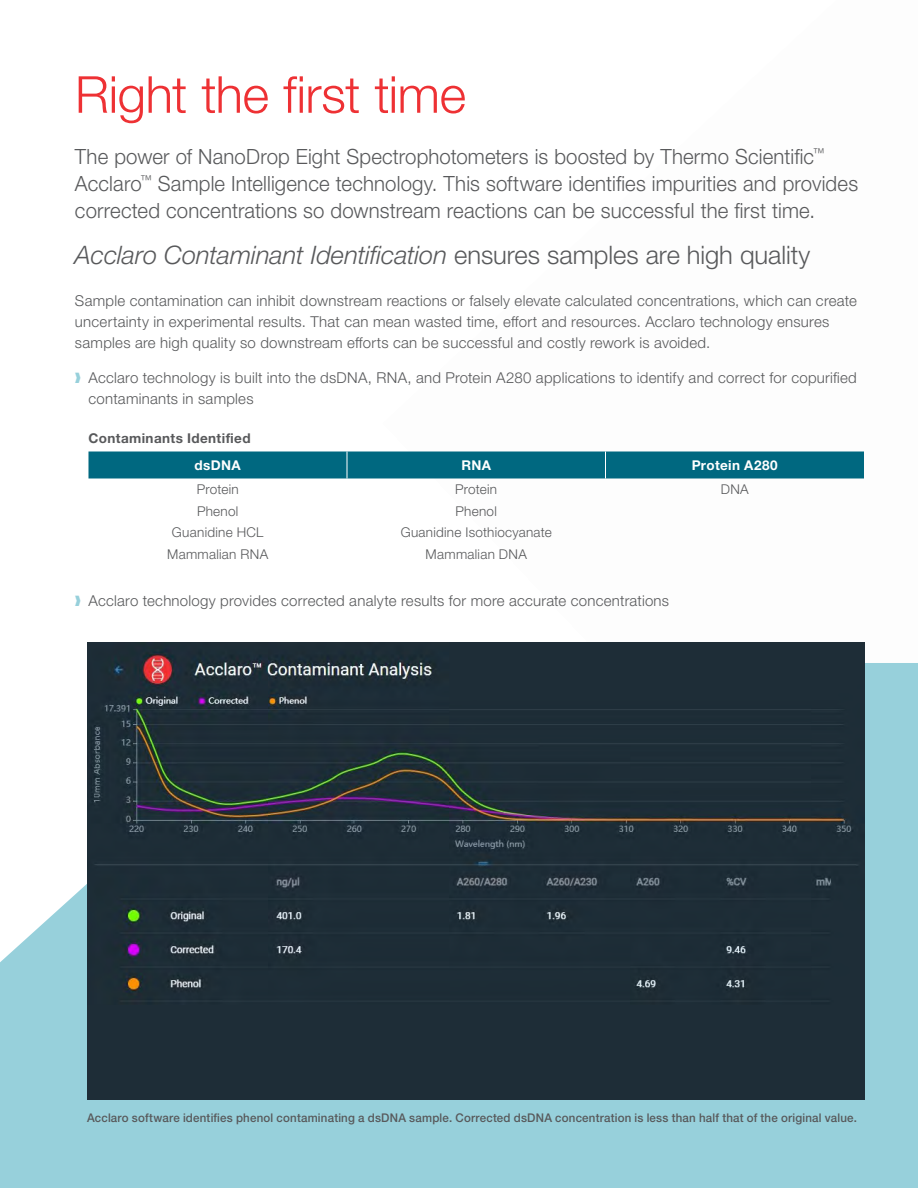
<style>
.page{position:relative;width:918px;height:1188px;background:#fff}
.page>*{position:absolute;margin:0;border:0;box-sizing:border-box;transform-origin:0 0}
.t1{font:300 51px "Helvetica Neue LTW1 G";letter-spacing:-.01em;color:#ee3134}
.t2{font:italic 300 25.5px "Helvetica Neue LTW1 G";color:#58595b}
.t3{font:300 21px/27px "Helvetica Neue LTW1 G";letter-spacing:.01em;color:#58595b}
.t4{font:300 15px/21px "Helvetica Neue LTW1 G";letter-spacing:.015em;color:#58595b}
.t5{font:300 13.5px "Helvetica Neue LTW1 G";letter-spacing:.02em;color:#58595b}
.t6{font:700 13.5px "Helvetica Neue LTW1 G";letter-spacing:.03em;color:#58595b}
.t7{font:700 13.5px "Helvetica Neue LTW1 G";letter-spacing:.03em;color:#fff}
.t8{font:500 12px "Helvetica Neue LTW1 G";letter-spacing:.02em;color:#58595b;scale:.96 1}
.s1{font-style:normal}
.s2{color:#97d0db}
</style>
<div class="page">
<svg style="left:0;top:663px;width:918px;height:525px;fill:#97d0db"></svg>
<div style="left:88px;top:452px;width:776px;height:26px;background:#006880"></div>
<img style="left:87px;top:643px;width:777px;height:456px">
<h1 class="t1" style="left:75px;top:63px;width:393px">Right the first time</h1>
<p class="t3" style="left:75px;top:143px;width:785px">The power of NanoDrop Eight Spectrophotometers is boosted by Thermo Scientific<sup>™<br></sup>Acclaro<sup>™</sup> Sample Intelligence technology. This software identifies impurities and provides corrected concentrations so downstream reactions can be successful the first time.</p>
<h2 class="t2" style="left:75px;top:240px;width:737px">Acclaro Contaminant Identification <span class="s1">ensures samples are high quality</span></h2>
<p class="t4" style="left:75px;top:290px;width:783px">Sample contamination can inhibit downstream reactions or falsely elevate calculated concentrations, which can create uncertainty in experimental results. That can mean wasted time, effort and resources. Acclaro technology ensures samples are high quality so downstream efforts can be successful and costly rework is avoided.</p>
<p class="t4" style="left:88px;top:367px;width:770px;text-indent:-14px"><span class="s2">❱</span> Acclaro technology is built into the dsDNA, RNA, and Protein A280 applications to identify and correct for copurified contaminants in samples</p>
<p class="t6" style="left:88px;top:430px;width:164px">Contaminants Identified</p>
<p class="t7" style="left:195px;top:457px;width:48px">dsDNA</p>
<p class="t7" style="left:461px;top:457px;width:31px">RNA</p>
<p class="t7" style="left:692px;top:457px;width:88px">Protein A280</p>
<p class="t5" style="left:197px;top:481px;width:43px">Protein</p>
<p class="t5" style="left:455px;top:481px;width:43px">Protein</p>
<p class="t5" style="left:721px;top:481px;width:29px">DNA</p>
<p class="t5" style="left:197px;top:503px;width:43px">Phenol</p>
<p class="t5" style="left:456px;top:503px;width:43px">Phenol</p>
<p class="t5" style="left:172px;top:524px;width:93px">Guanidine HCL</p>
<p class="t5" style="left:401px;top:524px;width:153px">Guanidine Isothiocyanate</p>
<p class="t5" style="left:167px;top:546px;width:102px">Mammalian RNA</p>
<p class="t5" style="left:426px;top:546px;width:103px">Mammalian DNA</p>
<p class="t4" style="left:75px;top:590px;width:596px"><span class="s2">❱</span> Acclaro technology provides corrected analyte results for more accurate concentrations</p>
<p class="t8" style="left:87px;top:1110px;width:804px">Acclaro software identifies phenol contaminating a dsDNA sample. Corrected dsDNA concentration is less than half that of the original value.</p>
</div>
